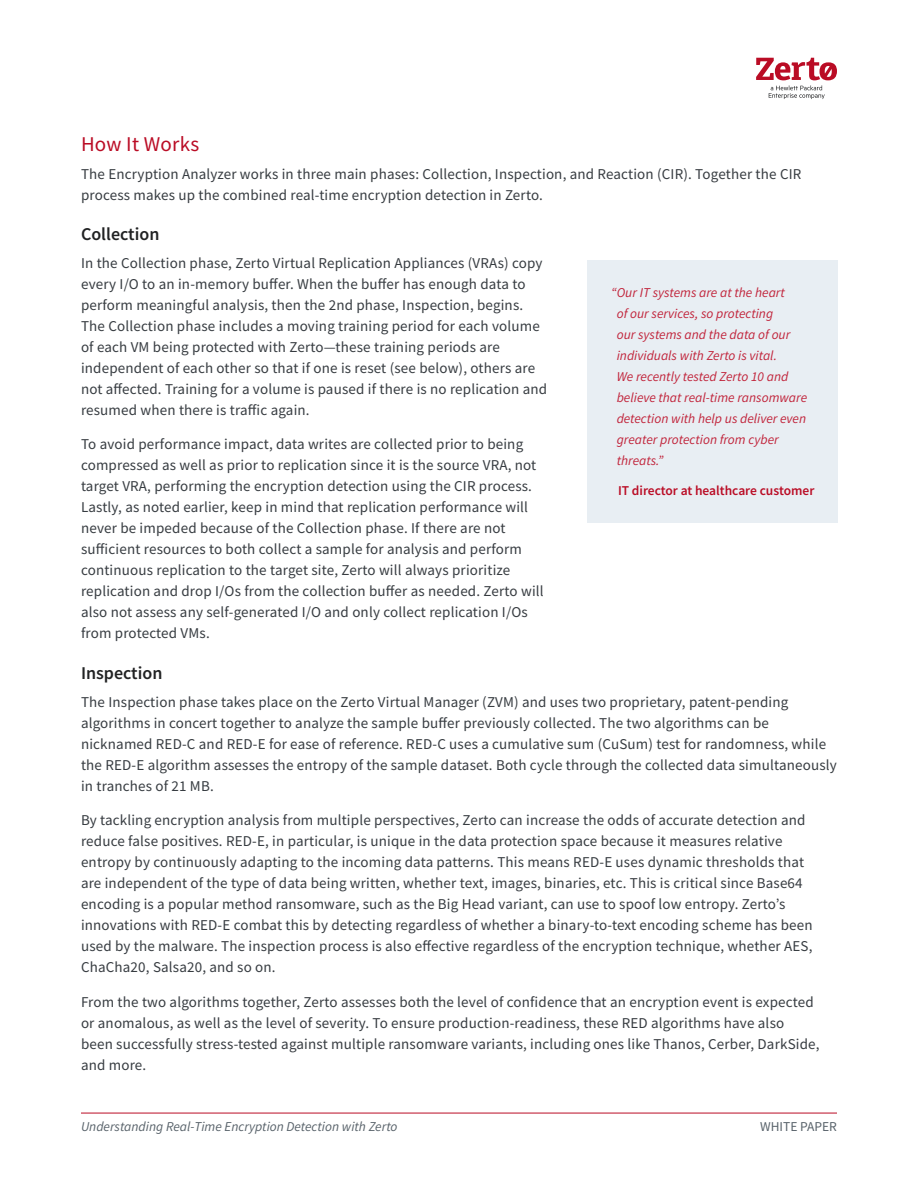
<style>
.page{position:relative;width:918px;height:1188px;background:#fff}
.page>*{position:absolute;margin:0;border:0;box-sizing:border-box;transform-origin:0 0}
.t1{font:21px "Source Sans Pro";letter-spacing:.01em;color:#ba0c25}
.t2{font:600 18px "Source Sans Pro";color:#212223}
.Body{font:15px/21px "Source Sans Pro";letter-spacing:.01em;color:#373c41}
.quote{font:italic 13.5px/21px "Source Sans Pro";color:#c1243b}
.t3{font:italic 13.5px "Source Sans Pro";color:#58626a}
.quote_title{font:600 13.5px "Source Sans Pro";color:#ba0c25}
.t4{font:13.5px "Source Sans Pro";color:#58626a}
</style>
<div class="page">
<hr style="left:81px;top:1113px;width:756px;height:1px;background:#ba0c25">
<svg style="left:756px;top:58px;width:81px;height:41px"></svg>
<div style="left:587px;top:260px;width:250px;height:263px;background:#e8eef3"></div>
<h1 class="t1" style="left:81px;top:130px;width:120px">How It Works</h1>
<p class="Body" style="left:81px;top:163px;width:722px">The Encryption Analyzer works in three main phases: Collection, Inspection, and Reaction (CIR). Together the CIR process makes up the combined real-time encryption detection in Zerto.</p>
<h2 class="t2" style="left:81px;top:222px;width:80px">Collection</h2>
<p class="Body" style="left:81px;top:252px;width:468px">In the Collection phase, Zerto Virtual Replication Appliances (VRAs) copy every I/O to an in-memory buffer. When the buffer has enough data to perform meaningful analysis, then the 2nd phase, Inspection, begins.<br>The Collection phase includes a moving training period for each volume of each VM being protected with Zerto—these training periods are independent of each other so that if one is reset (see below), others are not affected. Training for a volume is paused if there is no replication and resumed when there is traffic again.</p>
<p class="Body" style="left:81px;top:434px;width:464px">To avoid performance impact, data writes are collected prior to being compressed as well as prior to replication since it is the source VRA, not target VRA, performing the encryption detection using the CIR process.<br>Lastly, as noted earlier, keep in mind that replication performance will never be impeded because of the Collection phase. If there are not sufficient resources to both collect a sample for analysis and perform continuous replication to the target site, Zerto will always prioritize replication and drop I/Os from the collection buffer as needed. Zerto will also not assess any self-generated I/O and only collect replication I/Os from protected VMs.</p>
<h2 class="t2" style="left:81px;top:661px;width:83px">Inspection</h2>
<p class="Body" style="left:81px;top:691px;width:757px">The Inspection phase takes place on the Zerto Virtual Manager (ZVM) and uses two proprietary, patent-pending algorithms in concert together to analyze the sample buffer previously collected. The two algorithms can be nicknamed RED-C and RED-E for ease of reference. RED-C uses a cumulative sum (CuSum) test for randomness, while the RED-E algorithm assesses the entropy of the sample dataset. Both cycle through the collected data simultaneously in tranches of 21 MB.</p>
<p class="Body" style="left:81px;top:809px;width:733px">By tackling encryption analysis from multiple perspectives, Zerto can increase the odds of accurate detection and reduce false positives. RED-E, in particular, is unique in the data protection space because it measures relative entropy by continuously adapting to the incoming data patterns. This means RED-E uses dynamic thresholds that are independent of the type of data being written, whether text, images, binaries, etc. This is critical since Base64 encoding is a popular method ransomware, such as the Big Head variant, can use to spoof low entropy. Zerto’s innovations with RED-E combat this by detecting regardless of whether a binary-to-text encoding scheme has been used by the malware. The inspection process is also effective regardless of the encryption technique, whether AES, ChaCha20, Salsa20, and so on.</p>
<p class="Body" style="left:81px;top:991px;width:740px">From the two algorithms together, Zerto assesses both the level of confidence that an encryption event is expected or anomalous, as well as the level of severity. To ensure production-readiness, these RED algorithms have also been successfully stress-tested against multiple ransomware variants, including ones like Thanos, Cerber, DarkSide, and more.</p>
<p class="quote" style="left:617px;top:282px;width:192px;text-indent:-6px">“Our IT systems are at the heart<br>of our services, so protecting<br>our systems and the data of our individuals with Zerto is vital.<br>We recently tested Zerto 10 and believe that real-time ransomware detection with help us deliver even greater protection from cyber threats.”</p>
<p class="quote_title" style="left:618px;top:481px;width:198px">IT director at healthcare customer</p>
<p class="t3" style="left:81px;top:1118px;width:318px">Understanding Real-Time Encryption Detection with Zerto</p>
<p class="t4" style="left:760px;top:1118px;width:78px">WHITE PAPER</p>
</div>
